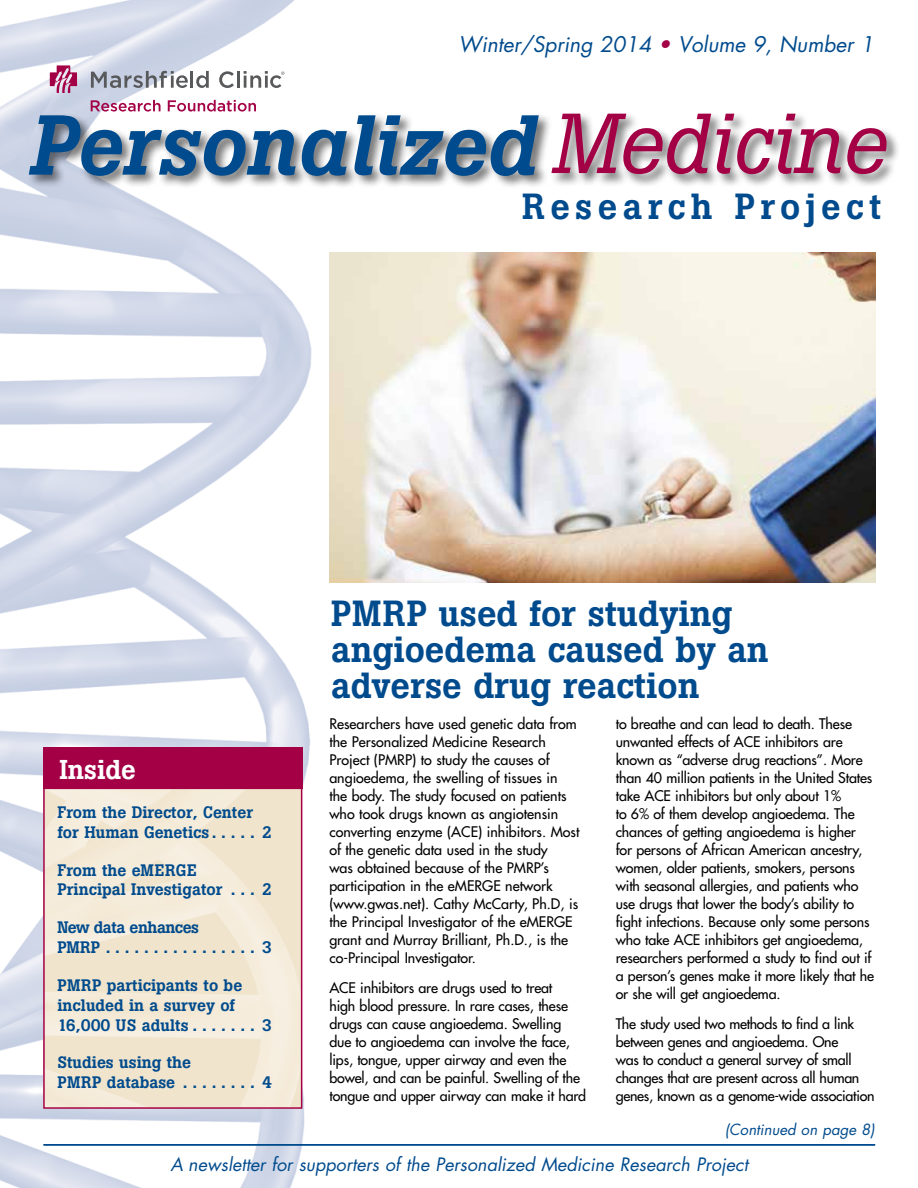
<style>
.page{position:relative;width:918px;height:1188px;background:#fff}
.page>*{position:absolute;margin:0;border:0;box-sizing:border-box;transform-origin:0 0}
.t1{font:italic 500 84px "Boton";color:#004b8d}
.t2{font:500 36px/36px "Boton";color:#004b8d}
.t3{font:500 36px "Boton";letter-spacing:.15em;color:#004b8d}
.t4{font:500 27px "Boton";color:#fff}
.t5{font:italic 21px "Futura";color:#004b8d}
.t6{font:italic 18px "Futura";color:#004b8d}
.t7{font:500 16.5px/19.8px "Boton";color:#004b8d}
.t8{font:500 16.5px/19.8px "Boton";letter-spacing:-.03em;color:#004b8d}
.t9{font:italic 15px "Futura";color:#004b8d}
.t10{font:14.25px/18px "Futura";letter-spacing:-.01em;color:#000}
.s1{color:#a30046}
.s2{font-weight:400;color:#a30046}
</style>
<div class="page">
<img style="left:0;top:0;width:338px;height:1188px">
<hr style="left:44px;top:1144px;width:831px;height:2px;background:#004b8d">
<svg style="left:91px;top:71px;width:97px;height:17px;background:#a7acb5"></svg>
<hr style="left:190px;top:71px;width:3px;height:17px;background:#58595b">
<svg style="left:196px;top:71px;width:13px;height:17px"></svg>
<svg style="left:219px;top:71px;width:15px;height:17px"></svg>
<hr style="left:237px;top:71px;width:3px;height:17px;background:#58595b">
<svg style="left:244px;top:71px;width:40px;height:17px"></svg>
<svg style="left:50px;top:65px;width:27px;height:28px"></svg>
<svg style="left:91px;top:100px;width:70px;height:12px"></svg>
<svg style="left:168px;top:100px;width:88px;height:12px"></svg>
<img style="left:46px;top:791px;width:253px;height:315px">
<div style="left:43px;top:788px;width:259px;height:321px;border:2px solid #a30046"></div>
<div style="left:43px;top:747px;width:259px;height:42px;background:#a30046"></div>
<div style="left:28px;top:113px;width:524px;height:77px;background:#000;opacity:.55"></div>
<div style="left:550px;top:111px;width:351px;height:77px;background:#000;opacity:.55"></div>
<img style="left:329px;top:252px;width:546px;height:330px">
<h3 class="t5" style="left:458px;top:30px;width:417px">Winter/Spring 2014 <span class="s1">•</span> Volume 9, Number 1</h3>
<h1 class="t1" style="left:29px;top:96px;width:858px">Personalized <span class="s2">Medicine</span></h1>
<h2 class="t3" style="left:522px;top:185px;width:361px">Research Project</h2>
<h3 class="t4" style="left:59px;top:754px;width:78px">Inside</h3>
<p class="t7" style="left:57px;top:802px;width:216px">From the Director, Center for Human Genetics . . . . . 2</p>
<p class="t7" style="left:57px;top:860px;width:216px">From the eMERGE<br>Principal Investigator . . . 2</p>
<p class="t8" style="left:57px;top:918px;width:216px">New data enhances<br>PMRP . . . . . . . . . . . . . . . . 3</p>
<p class="t7" style="left:57px;top:975px;width:216px">PMRP participants to be included in a survey of<br>16,000 US adults . . . . . . . 3</p>
<p class="t7" style="left:57px;top:1053px;width:216px">Studies using the<br>PMRP database . . . . . . . . 4</p>
<h2 class="t2" style="left:331px;top:595px;width:439px">PMRP used for studying angioedema caused by an adverse drug reaction</h2>
<p class="t10" style="left:329px;top:715px;width:252px">Researchers have used genetic data from the Personalized Medicine Research Project (PMRP) to study the causes of angioedema, the swelling of tissues in<br>the body. The study focused on patients who took drugs known as angiotensin converting enzyme (ACE) inhibitors. Most of the genetic data used in the study<br>was obtained because of the PMRP’s participation in the eMERGE network (www.gwas.net). Cathy McCarty, Ph.D, is the Principal Investigator of the eMERGE grant and Murray Brilliant, Ph.D., is the co-Principal Investigator.</p>
<p class="t10" style="left:329px;top:979px;width:258px">ACE inhibitors are drugs used to treat<br>high blood pressure. In rare cases, these drugs can cause angioedema. Swelling due to angioedema can involve the face, lips, tongue, upper airway and even the bowel, and can be painful. Swelling of the tongue and upper airway can make it hard</p>
<p class="t10" style="left:616px;top:715px;width:260px">to breathe and can lead to death. These unwanted effects of ACE inhibitors are known as “adverse drug reactions”. More than 40 million patients in the United States take ACE inhibitors but only about 1%<br>to 6% of them develop angioedema. The chances of getting angioedema is higher for persons of African American ancestry, women, older patients, smokers, persons with seasonal allergies, and patients who use drugs that lower the body’s ability to fight infections. Because only some persons who take ACE inhibitors get angioedema, researchers performed a study to find out if a person’s genes make it more likely that he or she will get angioedema.</p>
<p class="t10" style="left:616px;top:1015px;width:260px">The study used two methods to find a link between genes and angioedema. One<br>was to conduct a general survey of small changes that are present across all human genes, known as a genome-wide association</p>
<p class="t9" style="left:725px;top:1119px;width:151px">(Continued on page 8)</p>
<p class="t6" style="left:171px;top:1152px;width:579px">A newsletter for supporters of the Personalized Medicine Research Project</p>
</div>
